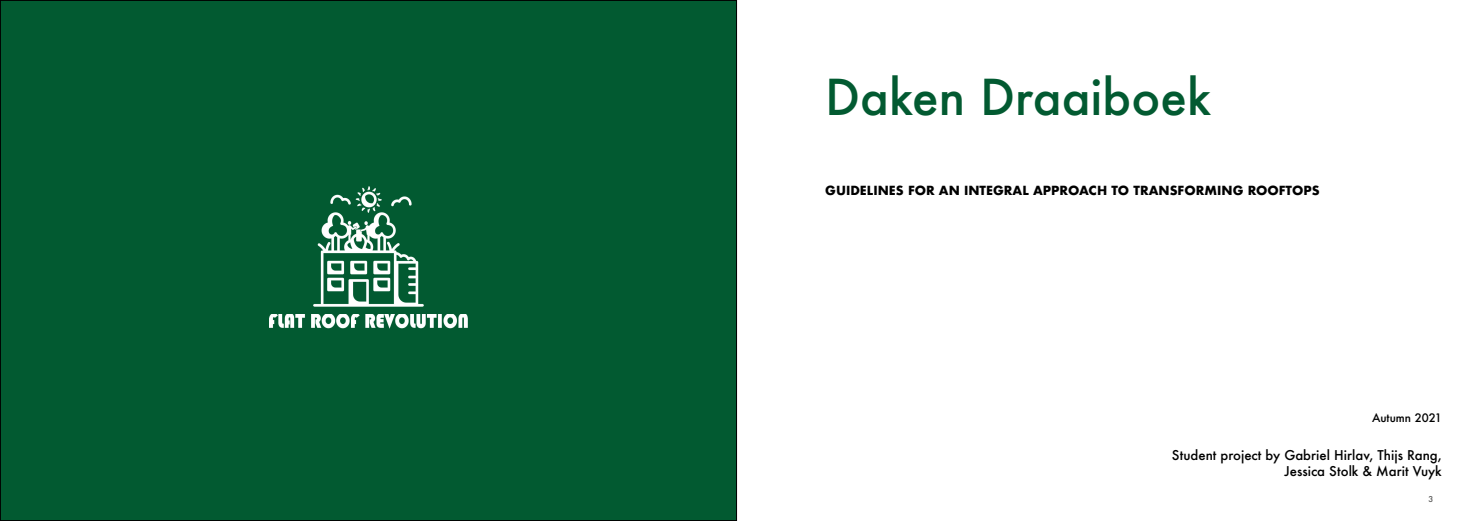
<style>
.page{position:relative;width:1474px;height:521px;background:#fff}
.page>*{position:absolute;margin:0;border:0;box-sizing:border-box;transform-origin:0 0}
.t1{font:500 48.12px "Futura";color:#025a31}
.t2{font:500 13.12px/15.8px "Futura";color:#000;text-align:right}
.t3{font:700 12.25px "Futura";color:#000}
.t4{font:500 11.38px "Futura";color:#000}
.t5{font:500 7.88px "Futura";color:#575756}
</style>
<div class="page">
<div style="left:0;top:0;width:736px;height:520px;background:#025a31"></div>
<svg style="left:269px;top:186px;width:199px;height:143px"></svg>
<h1 class="t1" style="left:825px;top:64px;width:387px">Daken Draaiboek</h1>
<p class="t3" style="left:825px;top:181px;width:496px">GUIDELINES FOR AN INTEGRAL APPROACH TO TRANSFORMING ROOFTOPS</p>
<p class="t4" style="left:1371px;top:410px;width:71px">Autumn 2021</p>
<p class="t2" style="left:1171px;top:447px;width:271px">Student project by Gabriel Hirlav, Thijs Rang,<br>Jessica Stolk &amp; Marit Vuyk</p>
<p class="t5" style="left:1428px;top:493px;width:6px">3</p>
</div>
